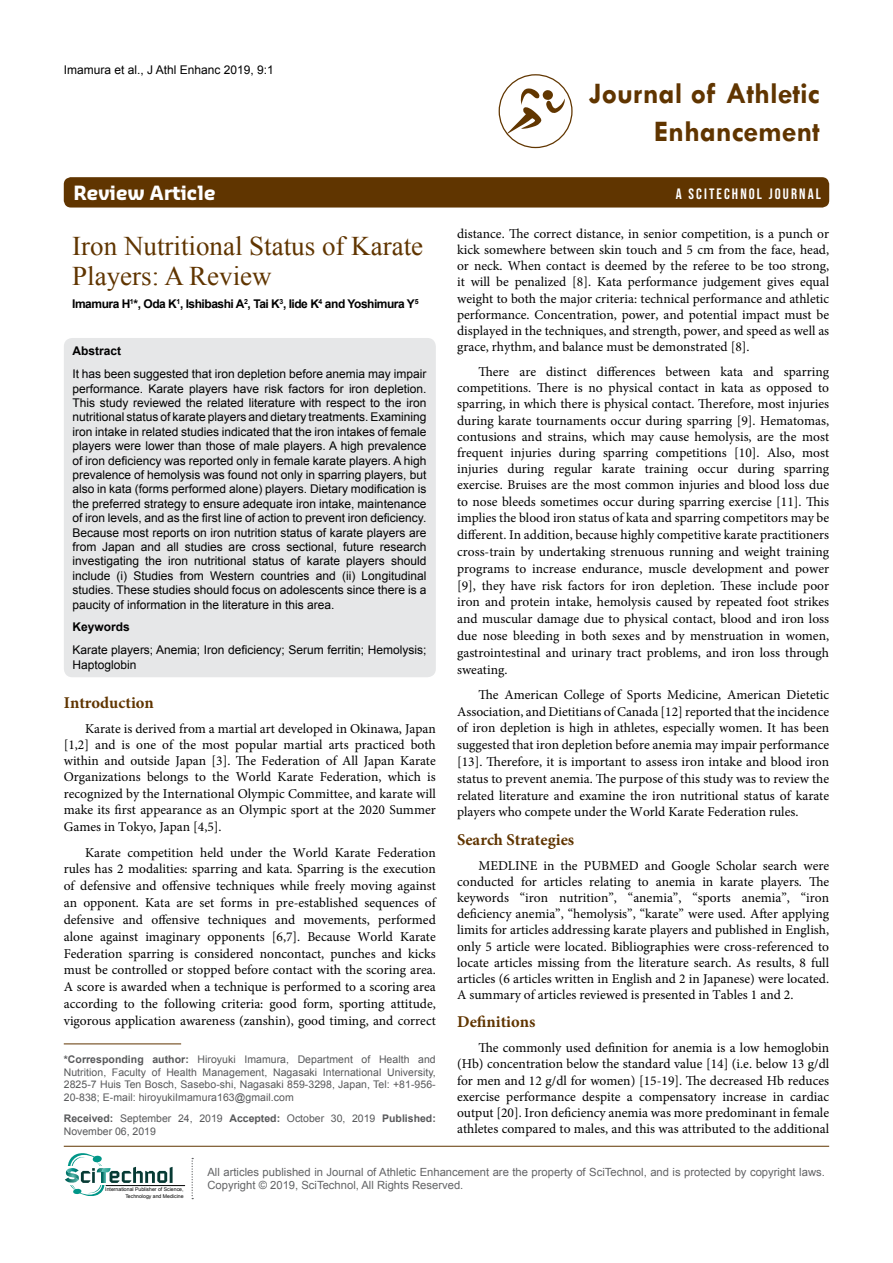
<style>
.page{position:relative;width:893px;height:1263px;background:#fff}
.page>*{position:absolute;margin:0;border:0;box-sizing:border-box;transform-origin:0 0}
.t1{font:700 30px/37.5px "Tw Cen";color:#603500;text-align:right}
.t2{font:27px/30px "Times New Roman";color:#603500}
.t3{font:700 19.2px "Sansa";color:#fff}
.t4{font:700 16.5px "Minion Pro";color:#603500}
.t5{font:15px "Bebas Neue";letter-spacing:.14em;color:#fff}
.t6{font:13.5px/16.2px "Minion Pro";color:#000;text-align:justify}
.t7{font:12px/14.4px "Arial";color:#000;text-align:justify}
.t8{font:700 12px "Arial";letter-spacing:-.04em;color:#000}
.t9{font:700 12px "Arial";color:#000}
.t10{font:11.25px/13.5px "Arial";color:#636466}
.t11{font:10.5px/12.6px "Arial";letter-spacing:.005em;color:#58595b;text-align:justify}
.t12{font:5.1px/6.1px "Arial";color:#000;text-align:right}
.s1{font-weight:700}
</style>
<div class="page">
<svg style="left:506px;top:88px;width:59px;height:46px"></svg>
<div style="left:499px;top:74px;width:74px;height:74px;border:1px solid #613600;border-radius:50%"></div>
<div style="left:64px;top:177px;width:765px;height:31px;background:#603500;border-radius:7px"></div>
<hr style="left:64px;top:1146px;width:765px;height:1px;background:#603500">
<hr style="left:106px;top:1185px;width:79px;height:1px;background:#000">
<svg style="left:192px;top:1158px;width:1px;height:41px"></svg>
<svg style="left:65px;top:1153px;width:108px;height:43px"></svg>
<div style="left:64px;top:338px;width:372px;height:339px;background:#e6e7e8;border-radius:9px"></div>
<hr style="left:64px;top:1044px;width:117px;height:1px;background:#603500">
<p class="t7" style="left:64px;top:62px;width:212px">Imamura et al., J Athl Enhanc 2019, 9:1</p>
<h1 class="t1" style="left:589px;top:74px;width:233px">Journal of Athletic<br>Enhancement</h1>
<h3 class="t3" style="left:74px;top:181px;width:144px">Review Article</h3>
<p class="t5" style="left:676px;top:185px;width:147px">A SCITECHNOL JOURNAL</p>
<h2 class="t2" style="left:72px;top:231px;width:352px">Iron Nutritional Status of Karate<br>Players: A Review</h2>
<p class="t8" style="left:72px;top:296px;width:348px">Imamura H<sup>1</sup>*, Oda K<sup>1</sup>, Ishibashi A<sup>2</sup>, Tai K<sup>3</sup>, Iide K<sup>4</sup> and Yoshimura Y<sup>5</sup></p>
<p class="t9" style="left:72px;top:343px;width:50px">Abstract</p>
<p class="t7" style="left:72px;top:367px;width:356px">It has been suggested that iron depletion before anemia may impair performance. Karate players have risk factors for iron depletion.<br>This study reviewed the related literature with respect to the iron nutritional status of karate players and dietary treatments. Examining iron intake in related studies indicated that the iron intakes of female players were lower than those of male players. A high prevalence of iron deficiency was reported only in female karate players. A high prevalence of hemolysis was found not only in sparring players, but also in kata (forms performed alone) players. Dietary modification is the preferred strategy to ensure adequate iron intake, maintenance of iron levels, and as the first line of action to prevent iron deficiency.<br>Because most reports on iron nutrition status of karate players are from Japan and all studies are cross sectional, future research investigating the iron nutritional status of karate players should include (i) Studies from Western countries and (ii) Longitudinal studies. These studies should focus on adolescents since there is a paucity of information in the literature in this area.</p>
<p class="t9" style="left:72px;top:619px;width:59px">Keywords</p>
<p class="t7" style="left:72px;top:643px;width:355px">Karate players; Anemia; Iron deficiency; Serum ferritin; Hemolysis;<br>Haptoglobin</p>
<p class="t4" style="left:64px;top:691px;width:92px">Introduction</p>
<p class="t6" style="left:64px;top:720px;width:374px;text-indent:21px">Karate is derived from a martial art developed in Okinawa, Japan [1,2] and is one of the most popular martial arts practiced both within and outside Japan [3]. The Federation of All Japan Karate Organizations belongs to the World Karate Federation, which is recognized by the International Olympic Committee, and karate will make its first appearance as an Olympic sport at the 2020 Summer Games in Tokyo, Japan [4,5].</p>
<p class="t6" style="left:64px;top:844px;width:374px;line-height:16.8px;text-indent:21px">Karate competition held under the World Karate Federation rules has 2 modalities: sparring and kata. Sparring is the execution of defensive and offensive techniques while freely moving against an opponent. Kata are set forms in pre-established sequences of defensive and offensive techniques and movements, performed alone against imaginary opponents [6,7]. Because World Karate Federation sparring is considered noncontact, punches and kicks must be controlled or stopped before contact with the scoring area.<br>A score is awarded when a technique is performed to a scoring area according to the following criteria: good form, sporting attitude, vigorous application awareness (zanshin), good timing, and correct</p>
<p class="t11" style="left:64px;top:1053px;width:374px"><span class="s1">*Corresponding author:</span> Hiroyuki Imamura, Department of Health and Nutrition, Faculty of Health Management, Nagasaki International University, 2825-7 Huis Ten Bosch, Sasebo-shi, Nagasaki 859-3298, Japan, Tel: +81-956- 20-838; E-mail: hiroyukiImamura163@gmail.com</p>
<p class="t11" style="left:64px;top:1112px;width:374px"><span class="s1">Received:</span> September 24, 2019 <span class="s1">Accepted:</span> October 30, 2019 <span class="s1">Published:<br></span>November 06, 2019</p>
<p class="t6" style="left:457px;top:226px;width:374px">distance. The correct distance, in senior competition, is a punch or kick somewhere between skin touch and 5 cm from the face, head, or neck. When contact is deemed by the referee to be too strong, it will be penalized [8]. Kata performance judgement gives equal weight to both the major criteria: technical performance and athletic performance. Concentration, power, and potential impact must be displayed in the techniques, and strength, power, and speed as well as grace, rhythm, and balance must be demonstrated [8].</p>
<p class="t6" style="left:457px;top:363px;width:374px;text-indent:21px">There are distinct differences between kata and sparring competitions. There is no physical contact in kata as opposed to sparring, in which there is physical contact. Therefore, most injuries during karate tournaments occur during sparring [9]. Hematomas, contusions and strains, which may cause hemolysis, are the most frequent injuries during sparring competitions [10]. Also, most injuries during regular karate training occur during sparring exercise. Bruises are the most common injuries and blood loss due to nose bleeds sometimes occur during sparring exercise [11]. This implies the blood iron status of kata and sparring competitors may be different. In addition, because highly competitive karate practitioners cross-train by undertaking strenuous running and weight training programs to increase endurance, muscle development and power [9], they have risk factors for iron depletion. These include poor iron and protein intake, hemolysis caused by repeated foot strikes and muscular damage due to physical contact, blood and iron loss due nose bleeding in both sexes and by menstruation in women, gastrointestinal and urinary tract problems, and iron loss through sweating.</p>
<p class="t6" style="left:457px;top:686px;width:374px;line-height:16.8px;text-indent:21px">The American College of Sports Medicine, American Dietetic Association, and Dietitians of Canada [12] reported that the incidence of iron depletion is high in athletes, especially women. It has been suggested that iron depletion before anemia may impair performance [13]. Therefore, it is important to assess iron intake and blood iron status to prevent anemia. The purpose of this study was to review the related literature and examine the iron nutritional status of karate players who compete under the World Karate Federation rules.</p>
<p class="t4" style="left:457px;top:828px;width:119px">Search Strategies</p>
<p class="t6" style="left:457px;top:857px;width:374px;text-indent:21px">MEDLINE in the PUBMED and Google Scholar search were conducted for articles relating to anemia in karate players. The keywords “iron nutrition”, “anemia”, “sports anemia”, “iron deficiency anemia”, “hemolysis”, “karate” were used. After applying limits for articles addressing karate players and published in English, only 5 article were located. Bibliographies were cross-referenced to locate articles missing from the literature search. As results, 8 full articles (6 articles written in English and 2 in Japanese) were located.<br>A summary of articles reviewed is presented in Tables 1 and 2.</p>
<p class="t4" style="left:457px;top:1010px;width:80px">Definitions</p>
<p class="t6" style="left:457px;top:1040px;width:374px;text-indent:21px">The commonly used definition for anemia is a low hemoglobin (Hb) concentration below the standard value [14] (i.e. below 13 g/dl for men and 12 g/dl for women) [15-19]. The decreased Hb reduces exercise performance despite a compensatory increase in cardiac output [20]. Iron deficiency anemia was more predominant in female athletes compared to males, and this was attributed to the additional</p>
<p class="t12" style="left:105px;top:1186px;width:80px">International Publisher of Science,<br>Technology and Medicine</p>
<p class="t10" style="left:207px;top:1165px;width:619px">All articles published in Journal of Athletic Enhancement are the property of SciTechnol, and is protected by copyright laws.<br>Copyright © 2019, SciTechnol, All Rights Reserved.</p>
</div>
